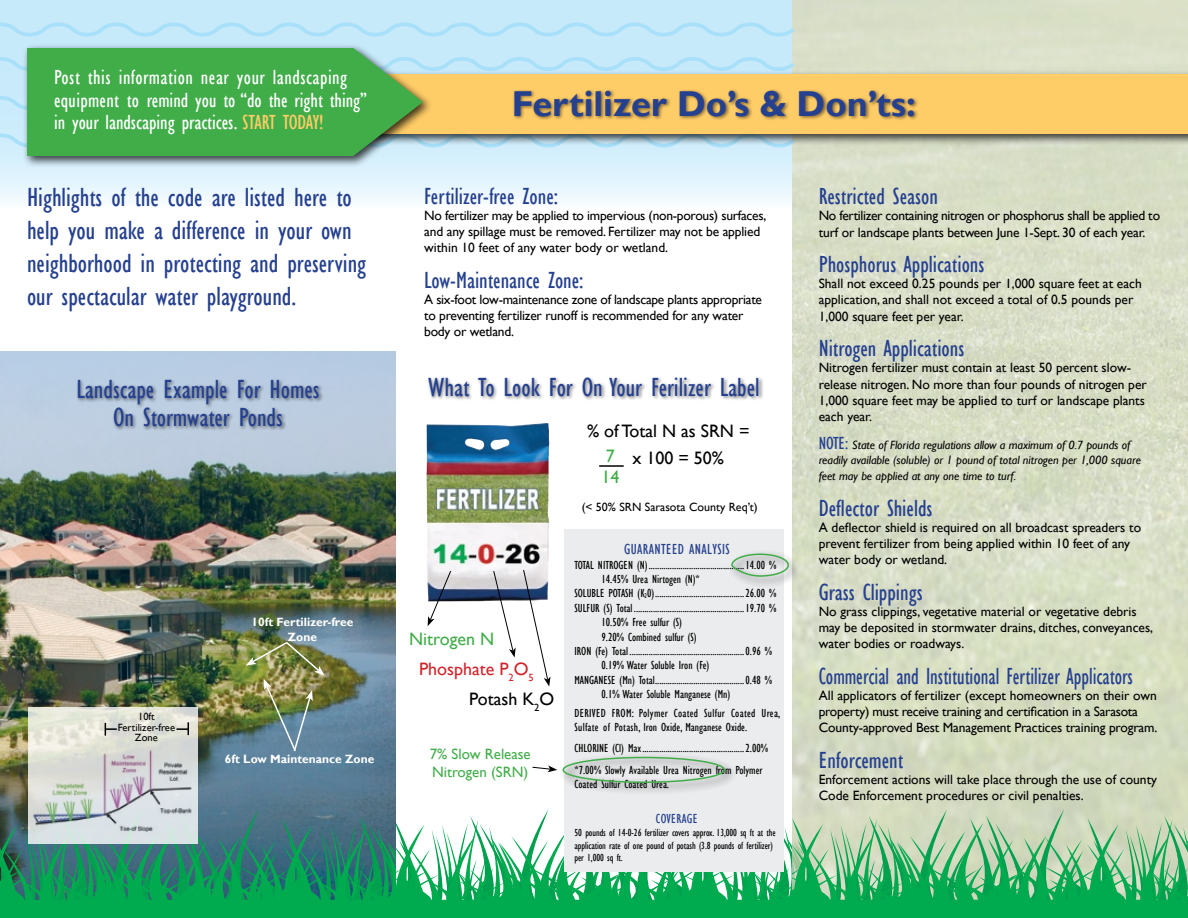
<style>
.page{position:relative;width:1188px;height:918px;background:#fff}
.page>*{position:absolute;margin:0;border:0;box-sizing:border-box;transform-origin:0 0}
.t1{font:700 36px "Gill Sans";color:#25408f}
.t2{font:condensed 27px/33px "Gill Sans";color:#25408f}
.t3{font:condensed 24px "Gill Sans";color:#25408f}
.t4{font:condensed 24px "Gill Sans";color:#25408f;scale:.9 1}
.t5{font:condensed 21px/22.5px "Gill Sans";color:#fff}
.t6{font:18px/27px "Gill Sans";color:#000;text-align:center}
.t7{font:18px "Gill Sans";color:#d2232a}
.t8{font:18px "Gill Sans";color:#41ad49}
.t9{font:15px/18px "Gill Sans";color:#41ad49}
.t10{font:condensed 15px "Gill Sans";letter-spacing:.025em;color:#25408f}
.t11{font:13.5px/16.2px "Gill Sans";color:#000}
.t12{font:13.5px/16.2px "Gill Sans";letter-spacing:-.02em;color:#000}
.t13{font:13.5px/16.2px "Gill Sans";letter-spacing:-.025em;color:#000}
.t14{font:condensed 13.5px "Gill Sans";letter-spacing:.025em;color:#25408f}
.t15{font:condensed 12px/14.4px "Gill Sans";color:#000}
.t16{font:italic 12px/14.4px "Gill Sans";color:#000}
.t17{font:condensed 12px/14.4px "Gill Sans";letter-spacing:.025em;color:#000}
.t18{font:700 12px/15px "Gill Sans";color:#fff;text-align:center}
.t19{font:12px "Gill Sans";color:#000}
.t20{font:condensed 10.5px/12.6px "Gill Sans";letter-spacing:-.01em;color:#000}
.t21{font:10.5px/10.5px "Gill Sans";color:#000;text-align:center}
.s1{color:#ffcd67}
.s2{color:#41ad49}
.s3{font-style:normal;font-stretch:condensed;font-size:18px;color:#25408f}
</style>
<div class="page">
<div style="left:564px;top:529px;width:220px;height:343px;background:#ebeced"></div>
<img style="left:792px;top:0;width:396px;height:809px">
<svg style="left:0;top:0;width:792px;height:202px;background:#daf1fc"></svg>
<img style="left:0;top:351px;width:396px;height:458px">
<img style="left:28px;top:707px;width:169px;height:102px">
<svg style="left:0;top:17px;width:799px;height:25px;background:#c2e8fa"></svg>
<img style="left:246px;top:640px;width:79px;height:113px">
<div style="left:427px;top:377px;width:408px;height:110px;background:#000;opacity:.5"></div>
<div style="left:76px;top:379px;width:408px;height:110px;background:#000;opacity:.5"></div>
<svg style="left:105px;top:723px;width:12px;height:13px"></svg>
<svg style="left:177px;top:722px;width:12px;height:13px"></svg>
<div style="left:339px;top:70px;width:849px;height:82px;background:#000;opacity:.75"></div>
<div style="left:344px;top:74px;width:844px;height:60px;background:#ffcd67"></div>
<div style="left:23px;top:44px;width:419px;height:130px;background:#000;opacity:.75"></div>
<svg style="left:0;top:48px;width:799px;height:108px;background:#7ebe78"></svg>
<div style="left:513px;top:89px;width:555px;height:77px;background:#000;opacity:.5"></div>
<img style="left:426px;top:423px;width:123px;height:178px">
<hr style="left:599px;top:465px;width:25px;height:2px;background:#000">
<svg style="left:0;top:809px;width:1188px;height:109px"></svg>
<div style="left:727px;top:549px;width:80px;height:46px;background:#000;opacity:.75"></div>
<div style="left:731px;top:554px;width:58px;height:23px;border:2px solid #41ad49;border-radius:50%"></div>
<div style="left:558px;top:752px;width:186px;height:50px;background:#000;opacity:.75"></div>
<div style="left:563px;top:757px;width:162px;height:26px;border:2px solid #41ad49;border-radius:50%"></div>
<svg style="left:532px;top:765px;width:25px;height:7px"></svg>
<svg style="left:428px;top:570px;width:24px;height:56px"></svg>
<svg style="left:493px;top:570px;width:23px;height:88px"></svg>
<svg style="left:523px;top:569px;width:28px;height:118px"></svg>
<h3 class="t5" style="left:54px;top:66px;width:314px">Post this information near your landscaping equipment to remind you to “do the right thing” in your landscaping practices. <span class="s1">START TODAY!</span></h3>
<h1 class="t1" style="left:512px;top:82px;width:406px">Fertilizer Do’s &amp; Don’ts:</h1>
<h2 class="t2" style="left:27px;top:181px;width:341px">Highlights of the code are listed here to help you make a difference in your own neighborhood in protecting and preserving our spectacular water playground.</h2>
<h3 class="t3" style="left:424px;top:182px;width:136px">Fertilizer-free Zone:</h3>
<p class="t11" style="left:424px;top:208px;width:344px">No fertilizer may be applied to impervious (non-porous) surfaces, and any spillage must be removed. Fertilizer may not be applied within 10 feet of any water body or wetland.</p>
<h3 class="t3" style="left:424px;top:266px;width:161px">Low-Maintenance Zone:</h3>
<p class="t12" style="left:424px;top:292px;width:339px">A six-foot low-maintenance zone of landscape plants appropriate to preventing fertilizer runoff is recommended for any water body or wetland.</p>
<h2 class="t2" style="left:76px;top:373px;width:245px">Landscape Example For Homes</h2>
<h2 class="t2" style="left:428px;top:371px;width:333px">What To Look For On Your Ferilizer Label</h2>
<h2 class="t2" style="left:113px;top:401px;width:171px">On Stormwater Ponds</h2>
<h3 class="t6" style="left:587px;top:418px;width:164px">% of Total N as SRN =<br><span class="s2">7</span> x 100 = 50%</h3>
<h3 class="t8" style="left:601px;top:467px;width:19px">14</h3>
<p class="t19" style="left:582px;top:500px;width:178px">(&lt; 50% SRN Sarasota County Req’t)</p>
<p class="t21" style="left:118px;top:712px;width:59px">10ft<br>Fertilizer-free<br>Zone</p>
<p class="t18" style="left:251px;top:615px;width:103px">10ft Fertilizer-free<br>Zone</p>
<p class="t18" style="left:225px;top:752px;width:151px">6ft Low Maintenance Zone</p>
<h3 class="t8" style="left:409px;top:629px;width:86px">Nitrogen N</h3>
<h3 class="t7" style="left:419px;top:659px;width:116px">Phosphate P<sub>2</sub>O<sub>5</sub></h3>
<h3 class="t6" style="left:469px;top:686px;width:87px">Potash K<sub>2</sub>O</h3>
<p class="t9" style="left:430px;top:745px;width:103px">7% Slow Release<br>Nitrogen (SRN)</p>
<p class="t10" style="left:624px;top:540px;width:107px">GUARANTEED ANALYSIS</p>
<p class="t15" style="left:574px;top:557px;width:9px">Total</p>
<p class="t15" style="left:598px;top:557px;width:6px">nitrogen</p>
<p class="t15" style="left:637px;top:557px;width:141px">(N).............................................14.00 %</p>
<p class="t15" style="left:602px;top:572px;width:100px">14.45% Urea Nirtogen (N)*</p>
<p class="t15" style="left:574px;top:586px;width:203px">Solu ble Potash (K<sub>2</sub>0)..........................................26.00 %</p>
<p class="t15" style="left:575px;top:601px;width:9px">Sulfur</p>
<p class="t15" style="left:604px;top:601px;width:174px">(S) Total ....................................................19.70 %</p>
<p class="t15" style="left:602px;top:615px;width:82px">10.50% Free sulfur (S)</p>
<p class="t15" style="left:602px;top:629px;width:97px">9.20% Combined sulfur (S)</p>
<p class="t15" style="left:575px;top:644px;width:199px">Iron (Fe) Total ......................................................0.96 %</p>
<p class="t15" style="left:602px;top:658px;width:109px">0.19% Water Soluble Iron (Fe)</p>
<p class="t15" style="left:575px;top:673px;width:11px">Manganese</p>
<p class="t15" style="left:602px;top:673px;width:172px;text-indent:18px">(Mn) Total..........................................0.48 %<br>0.1% Water Soluble Manganese (Mn)</p>
<p class="t15" style="left:575px;top:706px;width:43px">Derived from</p>
<p class="t17" style="left:575px;top:706px;width:207px;text-indent:57px">: Polymer Coated Sulfur Coated Urea,<br>Sulfate of Potash, Iron Oxide, Manganese Oxide.</p>
<p class="t15" style="left:575px;top:741px;width:14px">Chlorine</p>
<p class="t15" style="left:575px;top:738px;width:195px;line-height:21.1px;text-indent:38px">(Cl) Max................................................2.00% *7.00% Slowly Available Urea Nitrogen from Polymer</p>
<p class="t15" style="left:575px;top:777px;width:96px">Coated Sulfur Coated Urea.</p>
<p class="t14" style="left:656px;top:811px;width:43px">COVERAGE</p>
<p class="t20" style="left:574px;top:826px;width:203px">50 pounds of 14-0-26 fertilizer covers approx. 13,000 sq ft at the application rate of one pound of potash (3.8 pounds of fertilizer) per 1,000 sq ft.</p>
<h3 class="t3" style="left:819px;top:182px;width:121px">Restricted Season</h3>
<p class="t13" style="left:819px;top:208px;width:343px">No fertilizer containing nitrogen or phosphorus shall be applied to turf or landscape plants between June 1-Sept. 30 of each year.</p>
<h3 class="t3" style="left:819px;top:250px;width:167px">Phosphorus Applications</h3>
<p class="t11" style="left:819px;top:276px;width:325px">Shall not exceed 0.25 pounds per 1,000 square feet at each application, and shall not exceed a total of 0.5 pounds per<br>1,000 square feet per year.</p>
<h3 class="t3" style="left:819px;top:334px;width:147px">Nitrogen Applications</h3>
<p class="t11" style="left:819px;top:360px;width:330px">Nitrogen fertilizer must contain at least 50 percent slow&shy;release nitrogen. No more than four pounds of nitrogen per 1,000 square feet may be applied to turf or landscape plants each year.</p>
<p class="t16" style="left:819px;top:438px;width:324px"><span class="s3">NOTE:</span> State of Florida regulations allow a maximum of 0.7 pounds of readily available (soluble) or 1 pound of total nitrogen per 1,000 square</p>
<p class="t16" style="left:819px;top:469px;width:199px">feet may be applied at any one time to turf.</p>
<h3 class="t3" style="left:819px;top:493px;width:115px">Deflector Shields</h3>
<p class="t11" style="left:819px;top:519px;width:324px">A deflector shield is required on all broadcast spreaders to prevent fertilizer from being applied within 10 feet of any water body or wetland.</p>
<h3 class="t3" style="left:819px;top:578px;width:105px">Grass Clippings</h3>
<p class="t11" style="left:819px;top:603px;width:336px">No grass clippings, vegetative material or vegetative debris may be deposited in stormwater drains, ditches, conveyances, water bodies or roadways.</p>
<h3 class="t4" style="left:819px;top:662px;width:351px">Commercial and Institutional Fertilizer Applicators</h3>
<p class="t11" style="left:819px;top:688px;width:340px">All applicators of fertilizer (except homeowners on their own property) must receive training and certification in a Sarasota<br>County-approved Best Management Practices training program.</p>
<h3 class="t3" style="left:819px;top:746px;width:86px">Enforcement</h3>
<p class="t11" style="left:819px;top:772px;width:340px">Enforcement actions will take place through the use of county<br>Code Enforcement procedures or civil penalties.</p>
</div>
